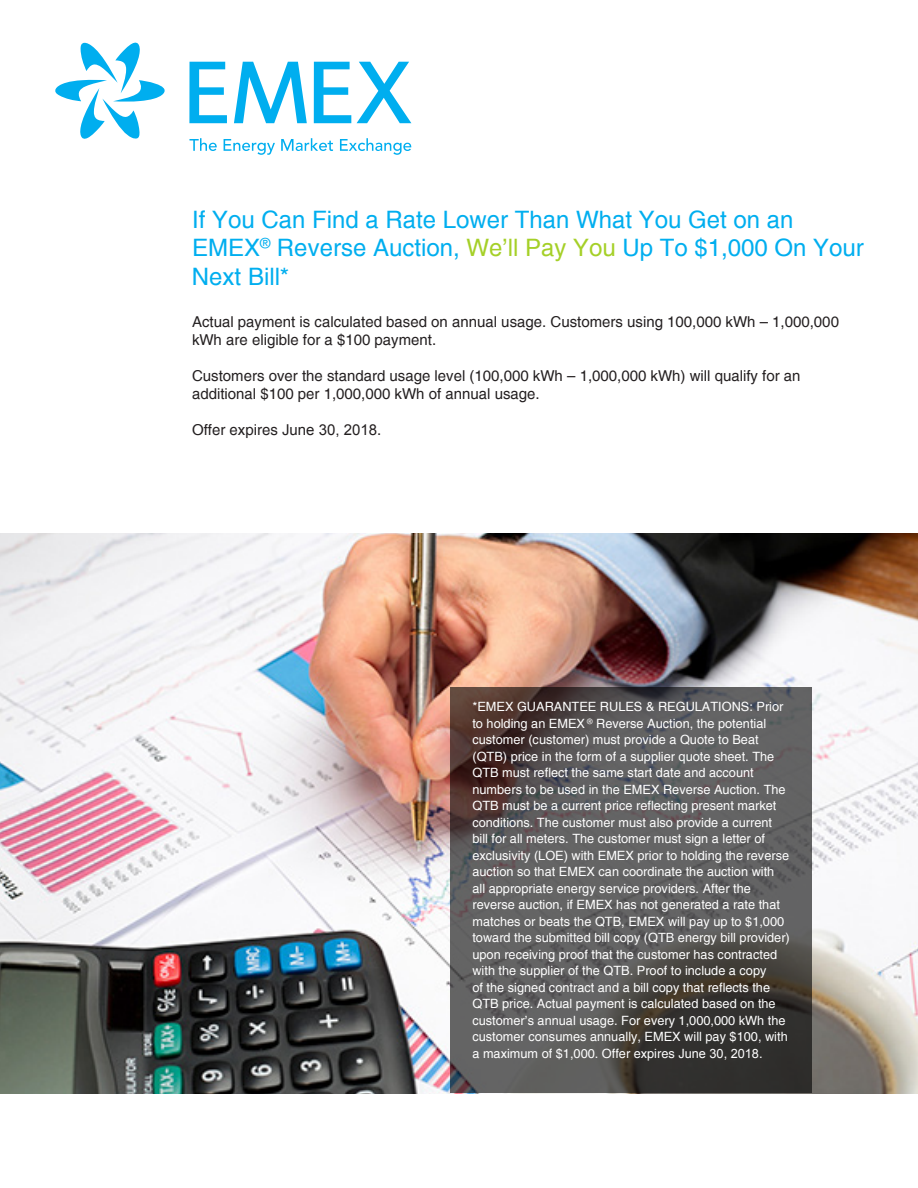
<style>
.page{position:relative;width:918px;height:1188px;background:#fff}
.page>*{position:absolute;margin:0;border:0;box-sizing:border-box;transform-origin:0 0}
.t1{font:24px/28.8px "Helvetica";color:#00aeef}
.t2{font:15px/18px "Helvetica";color:#231f20}
.t3{font:12.75px/16.5px "Helvetica";color:#fff}
.s1{color:#a5d028}
.s2{font-family:"Arial"}
</style>
<div class="page">
<img style="left:0;top:533px;width:918px;height:560px">
<svg style="left:451px;top:687px;width:361px;height:405px;background:#565352"></svg>
<svg style="left:234px;top:62px;width:73px;height:61px"></svg>
<svg style="left:314px;top:62px;width:37px;height:61px"></svg>
<svg style="left:357px;top:62px;width:54px;height:61px"></svg>
<svg style="left:189px;top:62px;width:38px;height:61px"></svg>
<svg style="left:55px;top:42px;width:110px;height:97px"></svg>
<svg style="left:189px;top:138px;width:28px;height:13px"></svg>
<svg style="left:224px;top:139px;width:51px;height:16px"></svg>
<svg style="left:281px;top:138px;width:52px;height:13px"></svg>
<svg style="left:340px;top:138px;width:71px;height:17px"></svg>
<p class="t1" style="left:192px;top:206px;width:673px">If You Can Find a Rate Lower Than What You Get on an<br>EMEX<sup>®</sup> Reverse Auction, <span class="s1">We’ll Pay You</span> Up To $1,000 On Your<br>Next Bill*</p>
<p class="t2" style="left:192px;top:313px;width:649px">Actual payment is calculated based on annual usage. Customers using 100,000 kWh – 1,000,000 kWh are eligible for a $100 payment.</p>
<p class="t2" style="left:192px;top:367px;width:610px">Customers over the standard usage level (100,000 kWh – 1,000,000 kWh) will qualify for an additional $100 per 1,000,000 kWh of annual usage.</p>
<p class="t2" style="left:192px;top:421px;width:191px">Offer expires <span class="s2">June 30, 2018</span>.</p>
<p class="t3" style="left:472px;top:699px;width:319px">*EMEX GUARANTEE RULES &amp; REGULATIONS: Prior to holding an EMEX <sup>®</sup> Reverse Auction, the potential customer (customer) must provide a Quote to Beat (QTB) price in the form of a supplier quote sheet. The QTB must reflect the same start date and account numbers to be used in the EMEX Reverse Auction. The QTB must be a current price reflecting present market conditions. The customer must also provide a current bill for all meters. The customer must sign a letter of exclusivity (LOE) with EMEX prior to holding the reverse auction so that EMEX can coordinate the auction with all appropriate energy service providers. After the reverse auction, if EMEX has not generated a rate that matches or beats the QTB, EMEX will pay up to $1,000 toward the submitted bill copy (QTB energy bill provider) upon receiving proof that the customer has contracted with the supplier of the QTB. Proof to include a copy<br>of the signed contract and a bill copy that reflects the QTB price. Actual payment is calculated based on the customer’s annual usage. For every 1,000,000 kWh the customer consumes annually, EMEX will pay $100, with a maximum of $1,000. Offer expires <span class="s2">June 30</span>, <span class="s2">2018</span>.</p>
</div>
